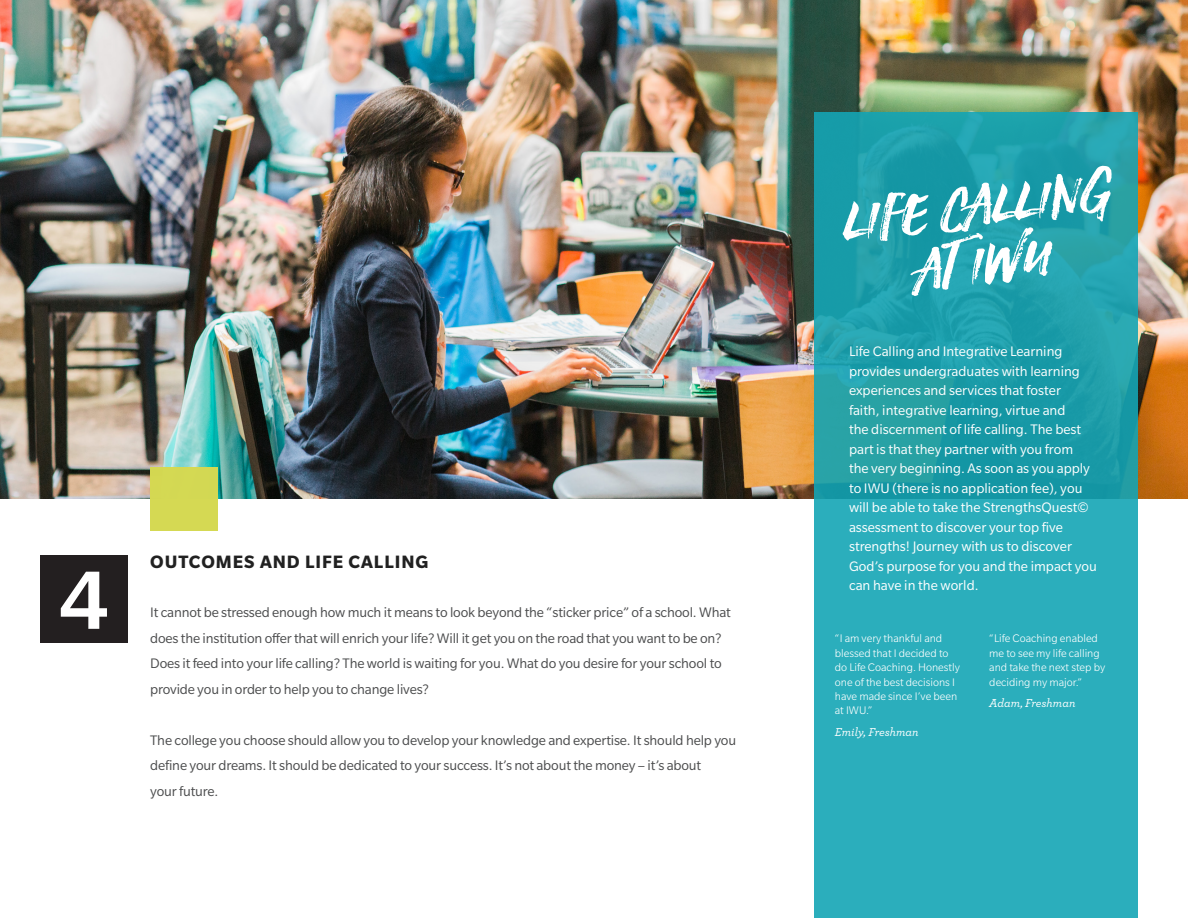
<style>
.page{position:relative;width:1188px;height:918px;background:#fff}
.page>*{position:absolute;margin:0;border:0;box-sizing:border-box;transform-origin:0 0}
.t1{font:500 90px "Slate Std";color:#fff}
.t2{font:italic 68.4px "STONEHARBOUR";color:#fff}
.t3{font:700 19.5px "Slate Std";letter-spacing:.05em;color:#212121}
.t4{font:15px/25.5px "Slate Std";letter-spacing:-.01em;color:#4b4c4d}
.Sidebar_1{font:15px/19.5px "Slate Std";color:#fff}
.t5{font:300 12px/14.4px "Slate Std";color:#fff}
.t6{font:italic 500 12px "Archer";color:#fff}
</style>
<div class="page">
<img style="left:0;top:0;width:1188px;height:499px">
<svg style="left:814px;top:112px;width:324px;height:806px;background:#25a6b3"></svg>
<div style="left:150px;top:467px;width:68px;height:64px;background:#d5d952"></div>
<div style="left:40px;top:555px;width:88px;height:88px;background:#231f20"></div>
<p class="t1" style="left:59px;top:553px;width:51px">4</p>
<p class="t3" style="left:150px;top:552px;width:280px">OUTCOMES AND LIFE CALLING</p>
<p class="t4" style="left:150px;top:600px;width:582px">It cannot be stressed enough how much it means to look beyond the “sticker price” of a school. What does the institution offer that will enrich your life? Will it get you on the road that you want to be on?<br>Does it feed into your life calling? The world is waiting for you. What do you desire for your school to provide you in order to help you to change lives?</p>
<p class="t4" style="left:150px;top:727px;width:588px">The college you choose should allow you to develop your knowledge and expertise. It should help you define your dreams. It should be dedicated to your success. It’s not about the money – it’s about<br>your future.</p>
<p class="t2" style="left:834px;top:170px;width:271px;rotate:-7deg">life calling</p>
<p class="t2" style="left:907px;top:219px;width:137px;rotate:-7deg">at iwu</p>
<p class="Sidebar_1" style="left:849px;top:341px;width:250px">Life Calling and Integrative Learning provides undergraduates with learning experiences and services that foster<br>faith, integrative learning, virtue and<br>the discernment of life calling. The best part is that they partner with you from<br>the very beginning. As soon as you apply to IWU (there is no application fee), you will be able to take the StrengthsQuest© assessment to discover your top five strengths! Journey with us to discover God’s purpose for you and the impact you can have in the world.</p>
<p class="t5" style="left:835px;top:631px;width:127px">“I am very thankful and blessed that I decided to do Life Coaching. Honestly one of the best decisions I have made since I’ve been at IWU.”</p>
<p class="t6" style="left:835px;top:723px;width:85px">Emily, Freshman</p>
<p class="t5" style="left:989px;top:631px;width:118px">“Life Coaching enabled me to see my life calling and take the next step by deciding my major.”</p>
<p class="t6" style="left:989px;top:694px;width:88px">Adam, Freshman</p>
</div>
